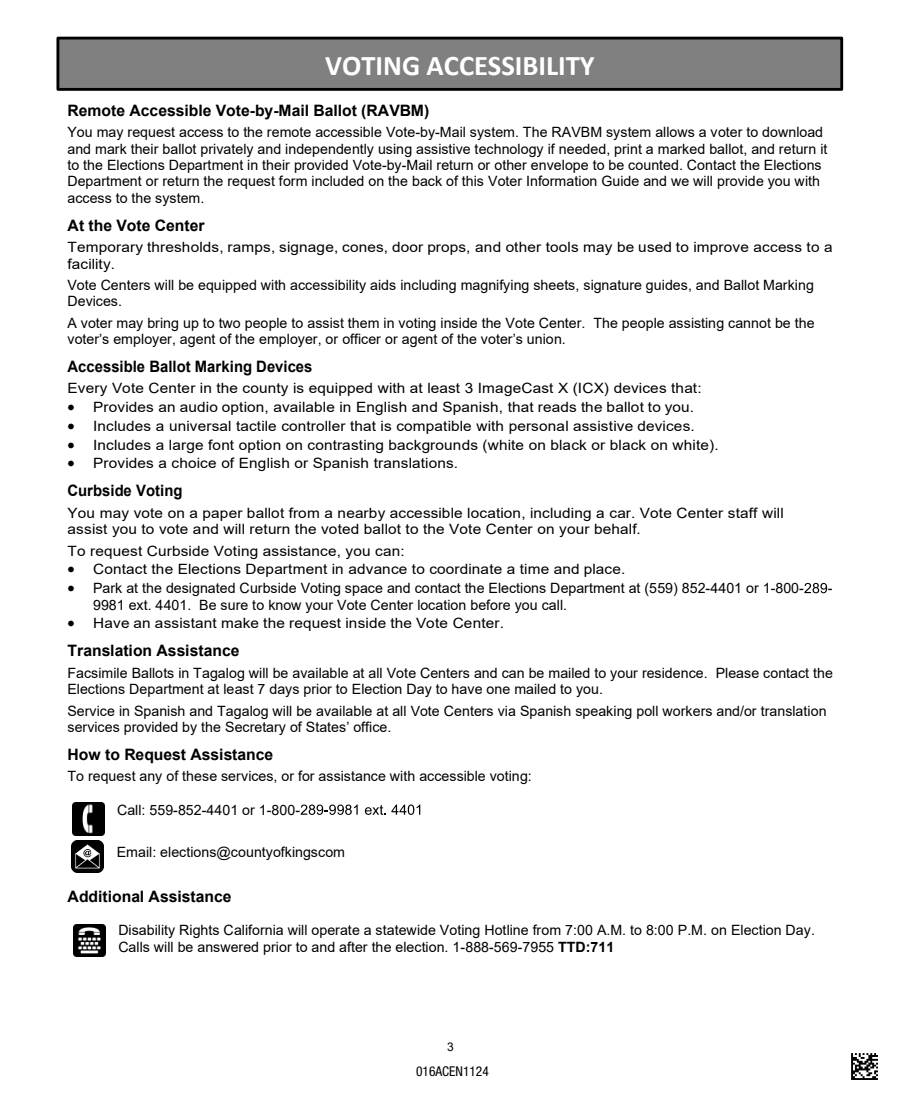
<style>
.page{position:relative;width:905px;height:1107px;background:#fff}
.page>*{position:absolute;margin:0;border:0;box-sizing:border-box;transform-origin:0 0}
.t1{font:700 28.5px "Calibri";color:#fff}
.t2{font:700 15.75px "Arial";color:#000}
.t3{font:700 15.75px "Arial";color:#000;scale:.94 1}
.t4{font:14.25px/16.4px "Arial";letter-spacing:.005em;color:#000}
.t5{font:14.25px/16.4px "Arial";letter-spacing:.005em;color:#000;scale:1.08 1}
.t6{font:condensed 13.5px "Helvetica Neue LT Std";color:#000}
.t7{font:12px "Arial";color:#000}
.s1{font-weight:700}
</style>
<div class="page">
<div style="left:58px;top:38px;width:783px;height:51px;background:#808080"></div>
<div style="left:56px;top:37px;width:787px;height:54px;border:3px solid #000"></div>
<svg style="left:804px;top:583px;width:23px;height:10px"></svg>
<svg style="left:300px;top:805px;width:57px;height:10px"></svg>
<svg style="left:365px;top:805px;width:55px;height:10px"></svg>
<img style="left:72px;top:803px;width:32px;height:32px">
<img style="left:72px;top:840px;width:32px;height:33px">
<img style="left:73px;top:925px;width:33px;height:32px">
<svg style="left:851px;top:1053px;width:27px;height:25px"></svg>
<hr style="left:851px;top:1078px;width:27px;height:2px;background:#000">
<h1 class="t1" style="left:325px;top:45px;width:271px">VOTING ACCESSIBILITY</h1>
<p class="t2" style="left:68px;top:99px;width:363px">Remote Accessible Vote-by-Mail Ballot (RAVBM)</p>
<p class="t4" style="left:67px;top:124px;width:761px">You may request access to the remote accessible Vote-by-Mail system. The RAVBM system allows a voter to download and mark their ballot privately and independently using assistive technology if needed, print a marked ballot, and return it to the Elections Department in their provided Vote-by-Mail return or other envelope to be counted. Contact the Elections Department or return the request form included on the back of this Voter Information Guide and we will provide you with access to the system.</p>
<p class="t2" style="left:67px;top:214px;width:138px">At the Vote Center</p>
<p class="t5" style="left:67px;top:239px;width:710px">Temporary thresholds, ramps, signage, cones, door props, and other tools may be used to improve access to a facility.</p>
<p class="t4" style="left:67px;top:277px;width:748px">Vote Centers will be equipped with accessibility aids including magnifying sheets, signature guides, and Ballot Marking<br>Devices.</p>
<p class="t4" style="left:67px;top:314px;width:748px">A voter may bring up to two people to assist them in voting inside the Vote Center. The people assisting cannot be the voter’s employer, agent of the employer, or officer or agent of the voter’s union.</p>
<p class="t3" style="left:68px;top:355px;width:262px">Accessible Ballot Marking Devices</p>
<p class="t5" style="left:68px;top:380px;width:588px">Every Vote Center in the county is equipped with at least 3 ImageCast X (ICX) devices that:</p>
<p class="t5" style="left:68px;top:399px;width:581px">• Provides an audio option, available in English and Spanish, that reads the ballot to you.</p>
<p class="t5" style="left:68px;top:418px;width:582px">• Includes a universal tactile controller that is compatible with personal assistive devices.</p>
<p class="t5" style="left:68px;top:436px;width:604px">• Includes a large font option on contrasting backgrounds (white on black or black on white).</p>
<p class="t5" style="left:68px;top:455px;width:363px">• Provides a choice of English or Spanish translations.</p>
<p class="t3" style="left:68px;top:480px;width:124px">Curbside Voting</p>
<p class="t5" style="left:68px;top:505px;width:664px">You may vote on a paper ballot from a nearby accessible location, including a car. Vote Center staff will assist you to vote and will return the voted ballot to the Vote Center on your behalf.</p>
<p class="t5" style="left:68px;top:542px;width:314px">To request Curbside Voting assistance, you can:</p>
<p class="t5" style="left:68px;top:561px;width:518px">• Contact the Elections Department in advance to coordinate a time and place.</p>
<p class="t4" style="left:68px;top:580px;width:737px">• Park at the designated Curbside Voting space and contact the Elections Department at (559) 852-4401 or 1-800-</p>
<p class="t4" style="left:827px;top:580px;width:6px">-</p>
<p class="t4" style="left:93px;top:596px;width:475px">9981 ext. 4401. Be sure to know your Vote Center location before you call.</p>
<p class="t5" style="left:68px;top:615px;width:405px">• Have an assistant make the request inside the Vote Center.</p>
<p class="t2" style="left:68px;top:640px;width:173px">Translation Assistance</p>
<p class="t4" style="left:67px;top:665px;width:766px">Facsimile Ballots in Tagalog will be available at all Vote Centers and can be mailed to your residence. Please contact the<br>Elections Department at least 7 days prior to Election Day to have one mailed to you.</p>
<p class="t4" style="left:67px;top:702px;width:760px">Service in Spanish and Tagalog will be available at all Vote Centers via Spanish speaking poll workers and/or translation services provided by the Secretary of States’ office.</p>
<p class="t2" style="left:67px;top:743px;width:207px">How to Request Assistance</p>
<p class="t4" style="left:67px;top:768px;width:466px">To request any of these services, or for assistance with accessible voting:</p>
<p class="t4" style="left:117px;top:801px;width:184px">Call: 559-852-4401 or 1-800-</p>
<p class="t4" style="left:117px;top:844px;width:230px">Email: elections@countyofkingscom</p>
<p class="t2" style="left:68px;top:885px;width:166px">Additional Assistance</p>
<p class="t4" style="left:118px;top:922px;width:698px">Disability Rights California will operate a statewide Voting Hotline from 7:00 A.M. to 8:00 P.M. on Election Day.<br>Calls will be answered prior to and after the election. 1-888-569-7955 <span class="s1">TTD:711</span></p>
<p class="t7" style="left:447px;top:1039px;width:8px">3</p>
<p class="t6" style="left:416px;top:1064px;width:74px">016ACEN1124</p>
</div>
